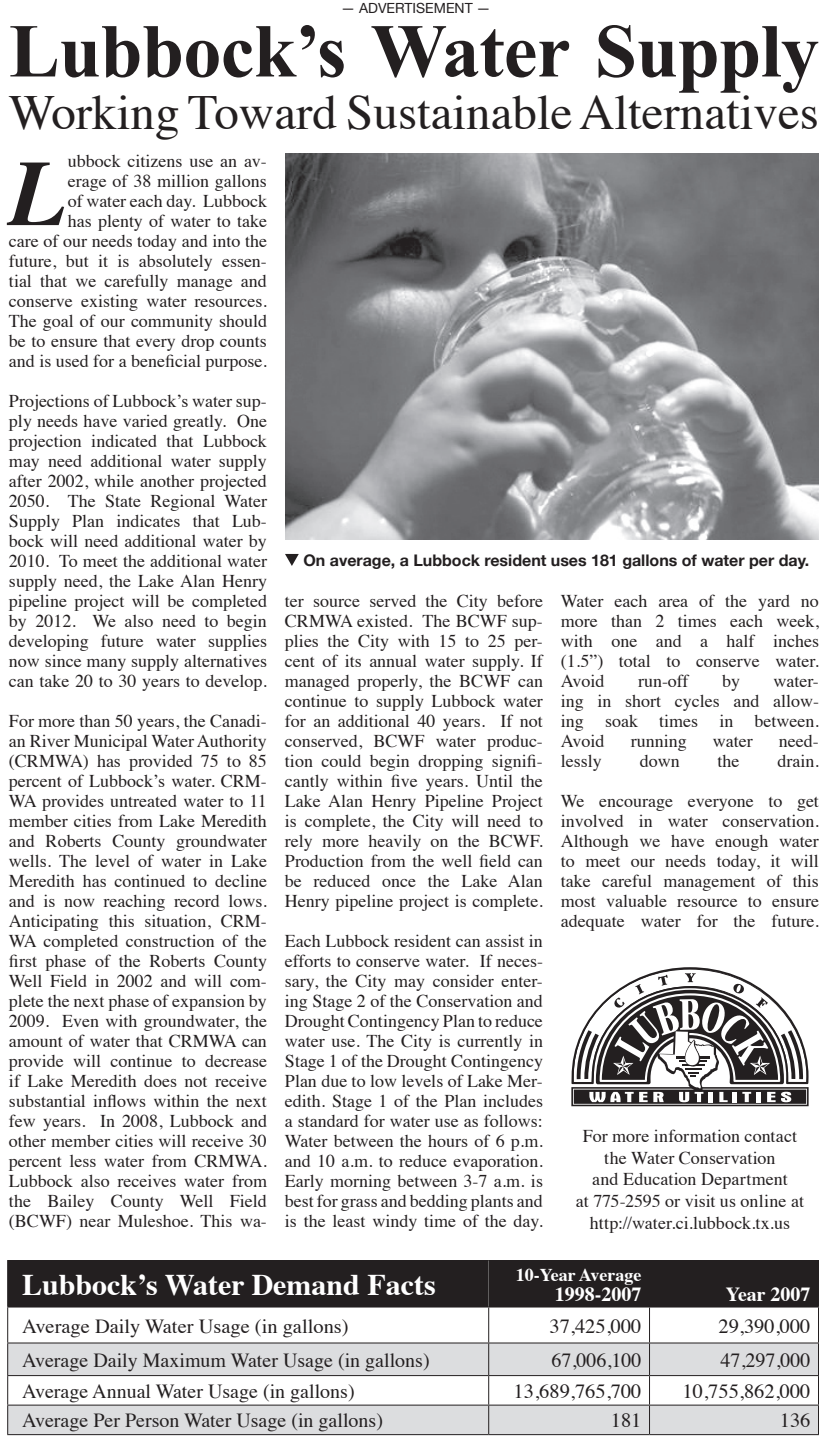
<style>
.page{position:relative;width:828px;height:1440px;background:#fff}
.page>*{position:absolute;margin:0;border:0;box-sizing:border-box;transform-origin:0 0}
.t1{font:700 76px "Times New Roman";letter-spacing:-.01em;color:#231f20}
.t2{font:49px "Times";color:#231f20}
.t3{font:700 30px "Times";color:#fff}
.t4{font:20px "Times";color:#231f20}
.t5{font:700 20px "Times";color:#fff}
.t6{font:18px/20px "Times";color:#231f20;text-align:justify}
.t7{font:700 18px "Times";color:#fff}
.t8{font:700 16px "Helvetica Neue";color:#231f20}
.t9{font:14px "Helvetica Neue";color:#231f20}
</style>
<div class="page">
<img style="left:285px;top:154px;width:534px;height:386px">
<div style="left:8px;top:1261px;width:810px;height:46px;background:#231f20"></div>
<div style="left:489px;top:1260px;width:161px;height:47px;background:#231f20"></div>
<svg style="left:8px;top:1344px;width:810px;height:90px;fill:#dcdddf"></svg>
<hr style="left:7px;top:1260px;width:482px;height:1px;background:#231f20">
<hr style="left:7px;top:1261px;width:1px;height:46px;background:#231f20">
<hr style="left:650px;top:1260px;width:169px;height:1px;background:#231f20">
<hr style="left:818px;top:1261px;width:1px;height:46px;background:#231f20">
<hr style="left:7px;top:1307px;width:482px;height:1px;background:#231f20">
<hr style="left:7px;top:1308px;width:1px;height:35px;background:#231f20">
<hr style="left:489px;top:1307px;width:161px;height:1px;background:#231f20">
<hr style="left:488px;top:1308px;width:1px;height:35px;background:#231f20">
<hr style="left:650px;top:1307px;width:169px;height:1px;background:#231f20">
<hr style="left:649px;top:1308px;width:1px;height:35px;background:#231f20">
<hr style="left:818px;top:1308px;width:1px;height:35px;background:#231f20">
<hr style="left:7px;top:1343px;width:482px;height:1px;background:#231f20">
<hr style="left:7px;top:1344px;width:1px;height:31px;background:#231f20">
<hr style="left:489px;top:1343px;width:161px;height:1px;background:#231f20">
<hr style="left:488px;top:1344px;width:1px;height:31px;background:#231f20">
<hr style="left:650px;top:1343px;width:169px;height:1px;background:#231f20">
<hr style="left:649px;top:1344px;width:1px;height:31px;background:#231f20">
<hr style="left:818px;top:1344px;width:1px;height:31px;background:#231f20">
<hr style="left:7px;top:1375px;width:482px;height:1px;background:#231f20">
<hr style="left:489px;top:1375px;width:161px;height:1px;background:#231f20">
<hr style="left:650px;top:1375px;width:169px;height:1px;background:#231f20">
<hr style="left:7px;top:1405px;width:482px;height:1px;background:#231f20">
<svg style="left:7px;top:1376px;width:1px;height:58px"></svg>
<hr style="left:489px;top:1405px;width:161px;height:1px;background:#231f20">
<svg style="left:488px;top:1376px;width:1px;height:58px"></svg>
<hr style="left:650px;top:1405px;width:169px;height:1px;background:#231f20">
<svg style="left:649px;top:1376px;width:1px;height:58px"></svg>
<svg style="left:818px;top:1376px;width:1px;height:58px"></svg>
<hr style="left:7px;top:1434px;width:482px;height:1px;background:#231f20">
<hr style="left:489px;top:1434px;width:161px;height:1px;background:#231f20">
<hr style="left:650px;top:1434px;width:169px;height:1px;background:#231f20">
<svg style="left:571px;top:967px;width:238px;height:139px"></svg>
<svg style="left:285px;top:554px;width:14px;height:12px"></svg>
<svg style="left:7px;top:163px;width:57px;height:62px"></svg>
<p class="t9" style="left:341px;top:0;width:151px">— ADVERTISEMENT —</p>
<h1 class="t1" style="left:9px;top:-2px;width:812px">Lubbock’s Water Supply</h1>
<h2 class="t2" style="left:9px;top:67px;width:812px">Working Toward Sustainable Alternatives</h2>
<p class="t6" style="left:9px;top:150px;width:260px;text-align:right">ubbock citizens use an av-<br>erage of 38 million gallons<br>of water each day. Lubbock<br>has plenty of water to take<br>care of our needs today and into the future, but it is absolutely essen&shy;tial that we carefully manage and conserve existing water resources.<br>The goal of our community should be to ensure that every drop counts and is used for a beneficial purpose.</p>
<p class="t6" style="left:9px;top:390px;width:260px">Projections of Lubbock’s water sup&shy;ply needs have varied greatly. One projection indicated that Lubbock may need additional water supply after 2002, while another projected 2050. The State Regional Water Supply Plan indicates that Lub&shy;bock will need additional water by 2010. To meet the additional water supply need, the Lake Alan Henry pipeline project will be completed by 2012. We also need to begin developing future water supplies now since many supply alternatives can take 20 to 30 years to develop.</p>
<p class="t6" style="left:9px;top:710px;width:260px">For more than 50 years, the Canadi&shy;an River Municipal Water Authority (CRMWA) has provided 75 to 85 percent of Lubbock’s water. CRM-WA provides untreated water to 11 member cities from Lake Meredith and Roberts County groundwater wells. The level of water in Lake Meredith has continued to decline and is now reaching record lows.<br>Anticipating this situation, CRM-WA completed construction of the first phase of the Roberts County Well Field in 2002 and will com&shy;plete the next phase of expansion by 2009. Even with groundwater, the amount of water that CRMWA can provide will continue to decrease if Lake Meredith does not receive substantial inflows within the next few years. In 2008, Lubbock and other member cities will receive 30 percent less water from CRMWA.<br>Lubbock also receives water from the Bailey County Well Field (BCWF) near Muleshoe. This wa-</p>
<p class="t8" style="left:303px;top:550px;width:507px">On average, a Lubbock resident uses 181 gallons of water per day.</p>
<p class="t6" style="left:285px;top:590px;width:260px">ter source served the City before CRMWA existed. The BCWF sup&shy;plies the City with 15 to 25 per&shy;cent of its annual water supply. If managed properly, the BCWF can continue to supply Lubbock water for an additional 40 years. If not conserved, BCWF water produc&shy;tion could begin dropping signifi&shy;cantly within five years. Until the Lake Alan Henry Pipeline Project is complete, the City will need to rely more heavily on the BCWF.<br>Production from the well field can be reduced once the Lake Alan Henry pipeline project is complete.</p>
<p class="t6" style="left:285px;top:930px;width:260px">Each Lubbock resident can assist in efforts to conserve water. If neces&shy;sary, the City may consider enter&shy;ing Stage 2 of the Conservation and Drought Contingency Plan to reduce water use. The City is currently in Stage 1 of the Drought Contingency Plan due to low levels of Lake Mer&shy;edith. Stage 1 of the Plan includes a standard for water use as follows:<br>Water between the hours of 6 p.m. and 10 a.m. to reduce evaporation.<br>Early morning between 3-7 a.m. is best for grass and bedding plants and is the least windy time of the day.</p>
<p class="t6" style="left:561px;top:590px;width:260px">Water each area of the yard no more than 2 times each week, with one and a half inches (1.5”) total to conserve water.<br>Avoid</p>
<p class="t6" style="left:638px;top:670px;width:52px">run-off</p>
<p class="t6" style="left:722px;top:670px;width:19px">by</p>
<p class="t6" style="left:561px;top:670px;width:260px;text-indent:212px">water&shy;ing in short cycles and allow&shy;ing soak times in between.<br>Avoid</p>
<p class="t6" style="left:631px;top:730px;width:57px">running</p>
<p class="t6" style="left:713px;top:730px;width:41px">water</p>
<p class="t6" style="left:779px;top:730px;width:41px">need-</p>
<p class="t6" style="left:561px;top:750px;width:43px">lessly</p>
<p class="t6" style="left:640px;top:750px;width:41px">down</p>
<p class="t6" style="left:718px;top:750px;width:23px">the</p>
<p class="t6" style="left:777px;top:750px;width:43px">drain.</p>
<p class="t6" style="left:561px;top:790px;width:260px">We encourage everyone to get involved in water conservation.<br>Although we have enough water to meet our needs today, it will take careful management of this most valuable resource to ensure adequate water for the future.</p>
<p class="t6" style="left:576px;top:1124px;width:230px;line-height:21.6px;text-align:center">For more information contact the Water Conservation<br>and Education Department<br>at 775-2595 or visit us online at http://water.ci.lubbock.tx.us</p>
<h3 class="t3" style="left:22px;top:1256px;width:415px">Lubbock’s Water Demand Facts</h3>
<p class="t7" style="left:516px;top:1258px;width:127px">10-Year Average</p>
<p class="t5" style="left:555px;top:1275px;width:88px">1998-2007</p>
<p class="t5" style="left:726px;top:1275px;width:86px">Year 2007</p>
<p class="t4" style="left:22px;top:1307px;width:328px">Average Daily Water Usage (in gallons)</p>
<p class="t4" style="left:549px;top:1307px;width:94px">37,425,000</p>
<p class="t4" style="left:718px;top:1307px;width:94px">29,390,000</p>
<p class="t4" style="left:22px;top:1341px;width:409px">Average Daily Maximum Water Usage (in gallons)</p>
<p class="t4" style="left:552px;top:1341px;width:91px">67,006,100</p>
<p class="t4" style="left:720px;top:1341px;width:91px">47,297,000</p>
<p class="t4" style="left:22px;top:1372px;width:334px">Average Annual Water Usage (in gallons)</p>
<p class="t4" style="left:514px;top:1372px;width:129px">13,689,765,700</p>
<p class="t4" style="left:683px;top:1372px;width:129px">10,755,862,000</p>
<p class="t4" style="left:22px;top:1402px;width:362px">Average Per Person Water Usage (in gallons)</p>
<p class="t4" style="left:611px;top:1402px;width:32px">181</p>
<p class="t4" style="left:780px;top:1402px;width:32px">136</p>
</div>
